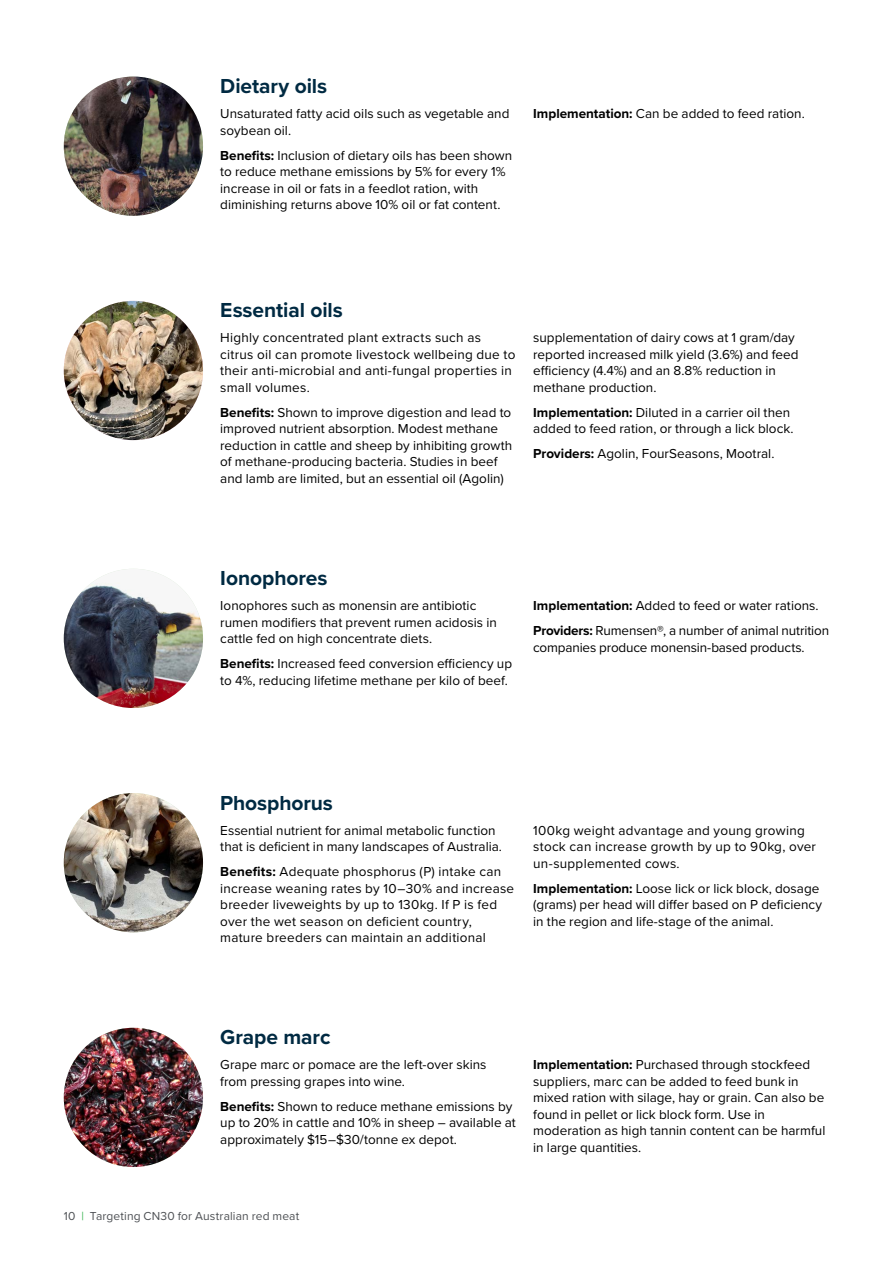
<style>
.page{position:relative;width:893px;height:1263px;background:#fff}
.page>*{position:absolute;margin:0;border:0;box-sizing:border-box;transform-origin:0 0}
.t1{font:700 21px "Proxima Nova";letter-spacing:-.005em;color:#002a42}
.t2{font:13.5px/16.5px "Proxima Nova";letter-spacing:.005em;color:#000}
.t3{font:12px "Proxima Nova";letter-spacing:.01em;color:#4d5054}
.s1{font-weight:700}
.s2{color:#32b04a}
</style>
<div class="page">
<img style="left:64px;top:301px;width:139px;height:139px;border-radius:70px">
<img style="left:64px;top:569px;width:139px;height:139px;border-radius:70px">
<img style="left:64px;top:793px;width:139px;height:139px;border-radius:70px">
<img style="left:64px;top:1028px;width:139px;height:139px;border-radius:70px">
<img style="left:64px;top:77px;width:139px;height:139px;border-radius:70px">
<h1 class="t1" style="left:220px;top:70px;width:108px">Dietary oils</h1>
<p class="t2" style="left:220px;top:105px;width:291px">Unsaturated fatty acid oils such as vegetable and soybean oil.</p>
<p class="t2" style="left:220px;top:146px;width:294px"><span class="s1">Benefits:</span> Inclusion of dietary oils has been shown to reduce methane emissions by 5% for every 1% increase in oil or fats in a feedlot ration, with diminishing returns above 10% oil or fat content.</p>
<p class="t2" style="left:533px;top:105px;width:273px"><span class="s1">Implementation:</span> Can be added to feed ration.</p>
<h1 class="t1" style="left:220px;top:295px;width:124px">Essential oils</h1>
<p class="t2" style="left:220px;top:329px;width:297px">Highly concentrated plant extracts such as citrus oil can promote livestock wellbeing due to their anti-microbial and anti-fungal properties in small volumes.</p>
<p class="t2" style="left:220px;top:404px;width:294px"><span class="s1">Benefits:</span> Shown to improve digestion and lead to improved nutrient absorption. Modest methane reduction in cattle and sheep by inhibiting growth of methane-producing bacteria. Studies in beef and lamb are limited, but an essential oil (Agolin)</p>
<p class="t2" style="left:533px;top:329px;width:267px">supplementation of dairy cows at 1 gram/day reported increased milk yield (3.6%) and feed efficiency (4.4%) and an 8.8% reduction in methane production.</p>
<p class="t2" style="left:533px;top:404px;width:262px"><span class="s1">Implementation:</span> Diluted in a carrier oil then added to feed ration, or through a lick block.</p>
<p class="t2" style="left:533px;top:445px;width:243px"><span class="s1">Providers:</span> Agolin, FourSeasons, Mootral.</p>
<h1 class="t1" style="left:220px;top:563px;width:109px">Ionophores</h1>
<p class="t2" style="left:220px;top:597px;width:278px">Ionophores such as monensin are antibiotic rumen modifiers that prevent rumen acidosis in cattle fed on high concentrate diets.</p>
<p class="t2" style="left:220px;top:655px;width:293px"><span class="s1">Benefits:</span> Increased feed conversion efficiency up to 4%, reducing lifetime methane per kilo of beef.</p>
<p class="t2" style="left:533px;top:593px;width:297px;line-height:25px"><span class="s1">Implementation:</span> Added to feed or water rations.<br><span class="s1">Providers:</span> Rumensen®, a number of animal nutrition</p>
<p class="t2" style="left:533px;top:638px;width:273px">companies produce monensin-based products.</p>
<h1 class="t1" style="left:220px;top:787px;width:114px">Phosphorus</h1>
<p class="t2" style="left:220px;top:821px;width:283px">Essential nutrient for animal metabolic function that is deficient in many landscapes of Australia.</p>
<p class="t2" style="left:220px;top:863px;width:295px"><span class="s1">Benefits:</span> Adequate phosphorus (P) intake can increase weaning rates by 10–30% and increase breeder liveweights by up to 130kg. If P is fed over the wet season on deficient country, mature breeders can maintain an additional</p>
<p class="t2" style="left:533px;top:821px;width:284px">100kg weight advantage and young growing stock can increase growth by up to 90kg, over un-supplemented cows.</p>
<p class="t2" style="left:533px;top:879px;width:290px"><span class="s1">Implementation:</span> Loose lick or lick block, dosage (grams) per head will differ based on P deficiency in the region and life-stage of the animal.</p>
<h1 class="t1" style="left:220px;top:1022px;width:112px">Grape marc</h1>
<p class="t2" style="left:220px;top:1056px;width:268px">Grape marc or pomace are the left-over skins from pressing grapes into wine.</p>
<p class="t2" style="left:220px;top:1097px;width:297px"><span class="s1">Benefits:</span> Shown to reduce methane emissions by up to 20% in cattle and 10% in sheep – available at approximately $15–$30/tonne ex depot.</p>
<p class="t2" style="left:533px;top:1056px;width:294px"><span class="s1">Implementation:</span> Purchased through stockfeed suppliers, marc can be added to feed bunk in mixed ration with silage, hay or grain. Can also be found in pellet or lick block form. Use in moderation as high tannin content can be harmful in large quantities.</p>
<p class="t3" style="left:64px;top:1207px;width:237px">10 <span class="s2">|</span> Targeting CN30 for Australian red meat</p>
</div>
